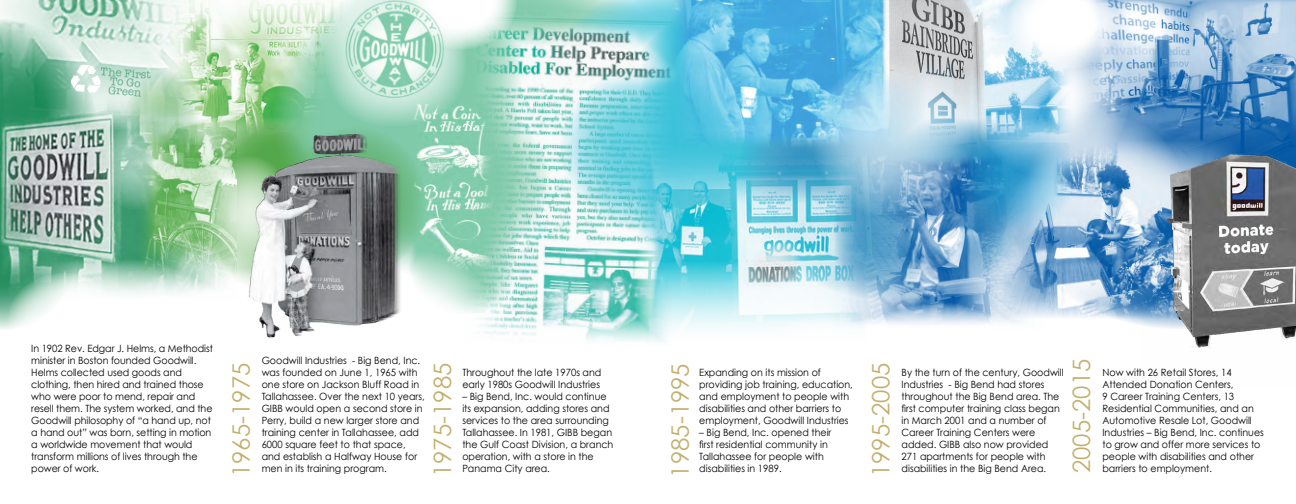
<style>
.page{position:relative;width:1296px;height:504px;background:#fff}
.page>*{position:absolute;margin:0;border:0;box-sizing:border-box;transform-origin:0 0}
.t1{font:24px "Century Gothic";color:#c4af6d}
.t2{font:11.4px/9px "American Typewriter";color:#188755;text-align:center}
.t3{font:10px/12px "Century Gothic";color:#000;scale:.95 1}
</style>
<div class="page">
<img style="left:101px;top:143px;width:34px;height:151px">
<img style="left:0;top:0;width:165px;height:143px">
<img style="left:165px;top:0;width:109px;height:133px">
<svg style="left:274px;top:0;width:50px;height:103px;background:#bde1c3"></svg>
<img style="left:479px;top:0;width:187px;height:342px">
<img style="left:1119px;top:4px;width:177px;height:174px">
<svg style="left:1027px;top:115px;width:157px;height:146px"></svg>
<img style="left:1043px;top:140px;width:98px;height:179px">
<img style="left:1141px;top:135px;width:154px;height:214px">
<svg style="left:969px;top:16px;width:161px;height:161px;background:#b8d0e5"></svg>
<img style="left:666px;top:0;width:210px;height:139px">
<img style="left:876px;top:0;width:200px;height:158px">
<svg style="left:365px;top:101px;width:186px;height:160px;background:#a4d8c6"></svg>
<svg style="left:559px;top:65px;width:186px;height:167px;background:#7ad1df"></svg>
<img style="left:800px;top:139px;width:16px;height:179px">
<img style="left:816px;top:165px;width:227px;height:159px">
<img style="left:135px;top:106px;width:101px;height:155px">
<svg style="left:100px;top:114px;width:70px;height:96px;background:#97c8aa"></svg>
<svg style="left:208px;top:155px;width:85px;height:117px;background:#bdddb9"></svg>
<svg style="left:1008px;top:0;width:111px;height:71px"></svg>
<img style="left:408px;top:127px;width:90px;height:151px">
<svg style="left:467px;top:0;width:50px;height:127px;background:#a9dbc8"></svg>
<img style="left:324px;top:0;width:143px;height:127px">
<div style="left:7px;top:273px;width:114px;height:96px;background:#fff;border-radius:50%"></div>
<svg style="left:339px;top:251px;width:160px;height:161px"></svg>
<div style="left:740px;top:315px;width:167px;height:130px;background:#fff;border-radius:50%"></div>
<svg style="left:122px;top:261px;width:287px;height:150px"></svg>
<svg style="left:284px;top:127px;width:142px;height:151px;background:#79c297"></svg>
<img style="left:242px;top:103px;width:160px;height:239px">
<svg style="left:0;top:19px;width:101px;height:310px;background:#96bcac"></svg>
<svg style="left:812px;top:58px;width:161px;height:161px;background:#99c7e0"></svg>
<img style="left:649px;top:139px;width:151px;height:204px">
<svg style="left:966px;top:119px;width:112px;height:112px;background:#66afd6"></svg>
<svg style="left:1087px;top:0;width:209px;height:4px"></svg>
<p class="t2" style="left:101px;top:67px;width:52px;rotate:4deg">The First<br>To Go<br>Green</p>
<p class="t3" style="left:31px;top:342px;width:193px">In 1902 Rev. Edgar J. Helms, a Methodist minister in Boston founded Goodwill.<br>Helms collected used goods and clothing, then hired and trained those who were poor to mend, repair and resell them. The system worked, and the Goodwill philosophy of “a hand up, not a hand out” was born, setting in motion a worldwide movement that would transform millions of lives through the power of work.</p>
<p class="t3" style="left:262px;top:354px;width:173px">Goodwill Industries - Big Bend, Inc. was founded on June 1, 1965 with one store on Jackson Bluff Road in Tallahassee. Over the next 10 years, GIBB would open a second store in Perry, build a new larger store and training center in Tallahassee, add 6000 square feet to that space, and establish a Halfway House for men in its training program.</p>
<p class="t3" style="left:902px;top:366px;width:172px">By the turn of the century, Goodwill<br>Industries - Big Bend had stores throughout the Big Bend area. The first computer training class began in March 2001 and a number of<br>Career Training Centers were added. GIBB also now provided<br>271 apartments for people with disabilities in the Big Bend Area.</p>
<p class="t3" style="left:1103px;top:367px;width:171px">Now with 26 Retail Stores, 14<br>Attended Donation Centers,<br>9 Career Training Centers, 13<br>Residential Communities, and an<br>Automotive Resale Lot, Goodwill<br>Industries – Big Bend, Inc. continues to grow and offer more services to people with disabilities and other barriers to employment.</p>
<h1 class="t1" style="left:227px;top:477px;width:116px;rotate:-90deg">1965-1975</h1>
<h1 class="t1" style="left:428px;top:477px;width:116px;rotate:-90deg">1975-1985</h1>
<h1 class="t1" style="left:665px;top:478px;width:116px;rotate:-90deg">1985-1995</h1>
<h1 class="t1" style="left:866px;top:477px;width:116px;rotate:-90deg">1995-2005</h1>
<h1 class="t1" style="left:1067px;top:473px;width:116px;rotate:-90deg">2005-2015</h1>
<p class="t3" style="left:699px;top:366px;width:163px">Expanding on its mission of providing job training, education, and employment to people with disabilities and other barriers to employment, Goodwill Industries</p>
<p class="t3" style="left:699px;top:426px;width:141px">– Big Bend, Inc. opened their first residential community in<br>Tallahassee for people with disabilities in 1989.</p>
<p class="t3" style="left:462px;top:366px;width:148px">Throughout the late 1970s and early 1980s Goodwill Industries</p>
<p class="t3" style="left:462px;top:390px;width:160px">– Big Bend, Inc. would continue its expansion, adding stores and services to the area surrounding<br>Tallahassee. In 1981, GIBB began the Gulf Coast Division, a branch operation, with a store in the<br>Panama City area.</p>
</div>
